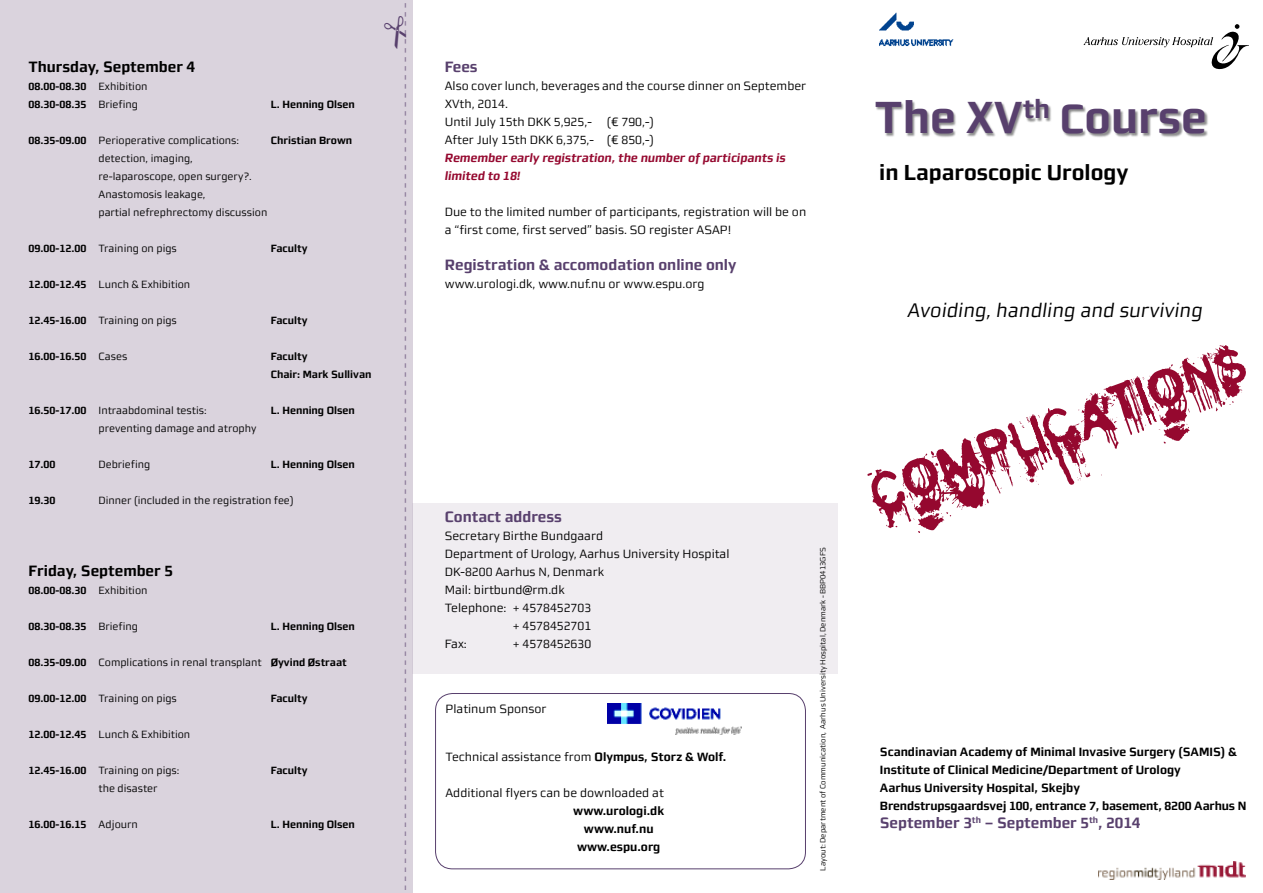
<style>
.page{position:relative;width:1263px;height:893px;background:#fff}
.page>*{position:absolute;margin:0;border:0;box-sizing:border-box;transform-origin:0 0}
.t1{font:73.65px "Cold Nightfor Alligators";color:#95082f}
.t2{font:700 45px "midtsans";color:#58406d}
.t3{font:700 21.75px "midtsans";color:#000}
.t4{font:italic 19.5px "midtsans";color:#000}
.t5{font:700 15px "midtsans";color:#58406d}
.t6{font:700 15px "midtsans";color:#000}
.t7{font:12px/18px "midtsans";color:#000}
.t8{font:700 12px/18px "midtsans";color:#000;text-align:center}
.t9{font:italic 700 12px/18px "midtsans";color:#95082f}
.t10{font:10.5px/18px "midtsans";color:#000}
.t11{font:700 10.5px/18px "midtsans";color:#000}
.t12{font:7.5px "midtsans";color:#000}
.s1{font-weight:400}
.s2{font-weight:700}
.s3{font-size:40.5px}
</style>
<div class="page">
<div style="left:0;top:0;width:412px;height:893px;background:#dad3dd"></div>
<div style="left:435px;top:693px;width:371px;height:176px;border:1px solid #58406d;border-radius:17px"></div>
<img style="left:607px;top:704px;width:135px;height:31px">
<svg style="left:1083px;top:24px;width:166px;height:46px"></svg>
<img style="left:879px;top:12px;width:75px;height:35px">
<img style="left:1098px;top:861px;width:147px;height:19px">
<div style="left:412px;top:503px;width:426px;height:171px;background:#f0edf1"></div>
<div style="left:876px;top:100px;width:333px;height:38px;background:#000;opacity:.45"></div>
<svg style="left:404px;top:3px;width:2px;height:887px"></svg>
<p class="t6" style="left:28px;top:58px;width:168px">Thursday, September 4</p>
<p class="t11" style="left:28px;top:77px;width:121px">08.00-08.30 <span class="s1">Exhibition<br></span>08.30-08.35 <span class="s1">Briefing</span></p>
<p class="t11" style="left:271px;top:95px;width:86px">L. Henning Olsen</p>
<p class="t10" style="left:28px;top:131px;width:212px"><span class="s2">08.35-09.00</span> Perioperative complications:</p>
<p class="t11" style="left:271px;top:131px;width:83px">Christian Brown</p>
<p class="t10" style="left:99px;top:149px;width:170px">detection, imaging, re-laparoscope, open surgery?.<br>Anastomosis leakage,<br>partial nefrephrectomy discussion</p>
<p class="t10" style="left:28px;top:239px;width:150px"><span class="s2">09.00-12.00</span> Training on pigs</p>
<p class="t11" style="left:271px;top:239px;width:38px">Faculty</p>
<p class="t10" style="left:28px;top:275px;width:163px"><span class="s2">12.00-12.45</span> Lunch &amp; Exhibition</p>
<p class="t10" style="left:28px;top:311px;width:150px"><span class="s2">12.45-16.00</span> Training on pigs</p>
<p class="t11" style="left:271px;top:311px;width:38px">Faculty</p>
<p class="t11" style="left:28px;top:347px;width:100px">16.00-16.50 <span class="s1">Cases</span></p>
<p class="t11" style="left:271px;top:347px;width:102px">Faculty<br>Chair: Mark Sullivan</p>
<p class="t10" style="left:28px;top:401px;width:180px"><span class="s2">16.50-17.00</span> Intraabdominal testis:</p>
<p class="t11" style="left:271px;top:401px;width:86px">L. Henning Olsen</p>
<p class="t10" style="left:99px;top:419px;width:159px">preventing damage and atrophy</p>
<p class="t11" style="left:28px;top:455px;width:29px">17.00</p>
<p class="t10" style="left:99px;top:455px;width:53px">Debriefing</p>
<p class="t11" style="left:271px;top:455px;width:86px">L. Henning Olsen</p>
<p class="t11" style="left:28px;top:491px;width:29px">19.30</p>
<p class="t10" style="left:99px;top:491px;width:197px">Dinner (included in the registration fee)</p>
<p class="t6" style="left:28px;top:562px;width:146px">Friday, September 5</p>
<p class="t11" style="left:28px;top:581px;width:121px">08.00-08.30 <span class="s1">Exhibition</span></p>
<p class="t11" style="left:28px;top:617px;width:111px">08.30-08.35 <span class="s1">Briefing</span></p>
<p class="t11" style="left:271px;top:617px;width:86px">L. Henning Olsen</p>
<p class="t10" style="left:28px;top:653px;width:320px"><span class="s2">08.35-09.00</span> Complications in renal transplant <span class="s2">Øyvind Østraat</span></p>
<p class="t10" style="left:28px;top:689px;width:150px"><span class="s2">09.00-12.00</span> Training on pigs</p>
<p class="t11" style="left:271px;top:689px;width:38px">Faculty</p>
<p class="t10" style="left:28px;top:725px;width:163px"><span class="s2">12.00-12.45</span> Lunch &amp; Exhibition</p>
<p class="t10" style="left:28px;top:761px;width:153px"><span class="s2">12.45-16.00</span> Training on pigs:</p>
<p class="t11" style="left:271px;top:761px;width:38px">Faculty</p>
<p class="t10" style="left:99px;top:779px;width:61px">the disaster</p>
<p class="t11" style="left:28px;top:815px;width:111px">16.00-16.15 <span class="s1">Adjourn</span></p>
<p class="t11" style="left:271px;top:815px;width:86px">L. Henning Olsen</p>
<p class="t5" style="left:445px;top:58px;width:34px">Fees</p>
<p class="t7" style="left:445px;top:77px;width:363px">Also cover lunch, beverages and the course dinner on September XVth, 2014.<br>Until July 15th DKK 5,925,- (€ 790,-)<br>After July 15th DKK 6,375,- (€ 850,-)</p>
<p class="t9" style="left:445px;top:149px;width:342px">Remember early registration, the number of participants is limited to 18!</p>
<p class="t7" style="left:445px;top:203px;width:363px">Due to the limited number of participants, registration will be on a “first come, first served” basis. SO register ASAP!</p>
<p class="t5" style="left:445px;top:256px;width:293px">Registration &amp; accomodation online only</p>
<p class="t7" style="left:445px;top:275px;width:261px">www.urologi.dk, www.nuf.nu or www.espu.org</p>
<p class="t5" style="left:445px;top:508px;width:119px">Contact address</p>
<p class="t7" style="left:445px;top:527px;width:160px">Secretary Birthe Bundgaard</p>
<p class="t7" style="left:445px;top:545px;width:286px">Department of Urology, Aarhus University Hospital</p>
<p class="t7" style="left:445px;top:563px;width:161px">DK-8200 Aarhus N, Denmark</p>
<p class="t7" style="left:445px;top:581px;width:121px">Mail: birtbund@rm.dk</p>
<p class="t7" style="left:445px;top:599px;width:148px">Telephone: + 4578452703</p>
<p class="t7" style="left:513px;top:617px;width:80px">+ 4578452701</p>
<p class="t7" style="left:445px;top:635px;width:24px">Fax:</p>
<p class="t7" style="left:513px;top:635px;width:80px">+ 4578452630</p>
<p class="t7" style="left:445px;top:699px;width:103px">Platinum Sponsor</p>
<p class="t7" style="left:445px;top:747px;width:282px">Technical assistance from <span class="s2">Olympus, Storz &amp; Wolf.</span></p>
<p class="t7" style="left:445px;top:783px;width:220px">Additional flyers can be downloaded at</p>
<p class="t8" style="left:573px;top:801px;width:93px">www.urologi.dk www.nuf.nu www.espu.org</p>
<p class="t12" style="left:819px;top:871px;width:325px;rotate:-90deg">Layout: Department of Communication, Aarhus University Hospital, Denmark - BBP0413GFS</p>
<h2 class="t2" style="left:874px;top:91px;width:334px">The XV<sup>th</sup> <span class="s3">C</span>ourse</h2>
<h3 class="t3" style="left:879px;top:160px;width:251px">in Laparoscopic Urology</h3>
<h3 class="t4" style="left:907px;top:299px;width:297px">Avoiding, handling and surviving</h3>
<h1 class="t1" style="left:865px;top:473px;width:397px;rotate:-20deg">Complications</h1>
<p class="t8" style="left:880px;top:743px;width:368px;text-align:left">Scandinavian Academy of Minimal Invasive Surgery (SAMIS) &amp; Institute of Clinical Medicine/Department of Urology<br>Aarhus University Hospital, Skejby<br>Brendstrupsgaardsvej 100, entrance 7, basement, 8200 Aarhus N</p>
<p class="t5" style="left:880px;top:814px;width:262px">September 3<sup>th</sup> – September 5<sup>th</sup>, 2014</p>
</div>
